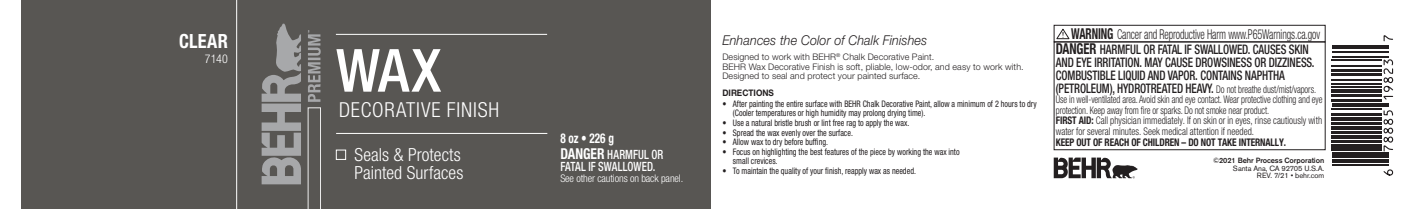
<style>
.page{position:relative;width:1421px;height:209px;background:#fff}
.page>*{position:absolute;margin:0;border:0;box-sizing:border-box;transform-origin:0 0}
.t1{font:500 condensed 59.4px "Helvetica Neue LT Std";color:#fff}
.t2{font:300 condensed 20.7px "Helvetica Neue LT Std";letter-spacing:.04em;color:#fff}
.t3{font:700 condensed 19.5px "Helvetica Neue LT Std";letter-spacing:.015em;color:#fff;scale:.94 1}
.t4{font:300 condensed 18px/18.1px "Helvetica Neue LT Std";letter-spacing:.005em;color:#fff}
.t5{font:700 condensed 15px "Helvetica Neue LT Std";letter-spacing:-.01em;color:#231f20;scale:.75 1}
.t6{font:300 condensed 13.5px "Helvetica Neue LT Std";letter-spacing:-.01em;color:#231f20;scale:.75 1}
.t7{font:italic 300 13.5px "Helvetica Neue LT Std";letter-spacing:.01em;color:#231f20;scale:.93 1}
.t8{font:700 condensed 13.5px "Helvetica Neue LT Std";color:#fff;scale:.83 1}
.t9{font:500 condensed 13.2px/12.8px "Helvetica Neue LT Std";letter-spacing:-.01em;color:#231f20;scale:.84 1}
.t10{font:500 condensed 12.75px/12px "Helvetica Neue LT Std";letter-spacing:.005em;color:#fff;scale:.85 1}
.t11{font:300 condensed 12px "Helvetica Neue LT Std";color:#fff}
.t12{font:300 condensed 10.5px/10.5px "Helvetica Neue LT Std";letter-spacing:-.01em;color:#231f20;scale:.84 1}
.t13{font:700 condensed 10.5px "Helvetica Neue LT Std";letter-spacing:-.01em;color:#231f20;scale:.89 1}
.t14{font:300 condensed 10.5px "Helvetica Neue LT Std";letter-spacing:-.01em;color:#fff}
.t15{font:condensed 9px/9px "Helvetica Neue LT Std";color:#231f20;scale:.9 1}
.t16{font:300 9px/9.6px "Helvetica Neue LT Std";letter-spacing:.01em;color:#231f20}
.t17{font:700 9px "Helvetica Neue LT Std";color:#231f20;scale:.92 1}
.t18{font:7.5px/7.5px "Akzidenz Grotesk BE";letter-spacing:-.01em;color:#231f20;text-align:right}
.s1{font-weight:700;font-size:15px}
.s2{font-weight:300;font-size:10.5px}
.s3{font-weight:700}
.s4{font-weight:500}
</style>
<div class="page">
<div style="left:237px;top:0;width:474px;height:208px;background:#585653"></div>
<div style="left:22px;top:0;width:215px;height:208px;background:#585653"></div>
<hr style="left:336px;top:34px;width:211px;height:1px;background:#fff">
<hr style="left:336px;top:133px;width:211px;height:1px;background:#fff">
<svg style="left:262px;top:24px;width:39px;height:160px"></svg>
<svg style="left:1054px;top:157px;width:83px;height:21px"></svg>
<div style="left:1054px;top:25px;width:271px;height:17px;border:1px solid #231f20"></div>
<div style="left:1054px;top:41px;width:271px;height:109px;border:1px solid #231f20"></div>
<svg style="left:1056px;top:28px;width:14px;height:12px"></svg>
<svg style="left:308px;top:30px;width:13px;height:178px"></svg>
<div style="left:336px;top:149px;width:10px;height:10px;border:1px solid #fff"></div>
<svg style="left:1331px;top:46px;width:52px;height:120px"></svg>
<hr style="left:1331px;top:164px;width:57px;height:1px;background:#231f20">
<hr style="left:1331px;top:161px;width:57px;height:1px;background:#231f20">
<hr style="left:1331px;top:159px;width:57px;height:1px;background:#231f20">
<div style="left:1331px;top:152px;width:57px;height:5px;background:#231f20"></div>
<hr style="left:1331px;top:147px;width:51px;height:4px;background:#231f20">
<hr style="left:1331px;top:143px;width:51px;height:3px;background:#231f20">
<hr style="left:1331px;top:140px;width:51px;height:2px;background:#231f20">
<hr style="left:1331px;top:135px;width:51px;height:3px;background:#231f20">
<hr style="left:1331px;top:131px;width:51px;height:2px;background:#231f20">
<hr style="left:1331px;top:126px;width:51px;height:3px;background:#231f20">
<hr style="left:1331px;top:122px;width:51px;height:2px;background:#231f20">
<hr style="left:1331px;top:117px;width:51px;height:4px;background:#231f20">
<hr style="left:1331px;top:113px;width:51px;height:3px;background:#231f20">
<hr style="left:1331px;top:108px;width:51px;height:1px;background:#231f20">
<hr style="left:1331px;top:105px;width:57px;height:2px;background:#231f20">
<hr style="left:1331px;top:103px;width:57px;height:1px;background:#231f20">
<hr style="left:1331px;top:99px;width:51px;height:3px;background:#231f20">
<hr style="left:1331px;top:94px;width:51px;height:3px;background:#231f20">
<hr style="left:1331px;top:89px;width:51px;height:4px;background:#231f20">
<hr style="left:1331px;top:87px;width:51px;height:1px;background:#231f20">
<hr style="left:1331px;top:83px;width:51px;height:1px;background:#231f20">
<hr style="left:1331px;top:79px;width:51px;height:1px;background:#231f20">
<hr style="left:1331px;top:73px;width:51px;height:2px;background:#231f20">
<hr style="left:1331px;top:69px;width:51px;height:2px;background:#231f20">
<hr style="left:1331px;top:65px;width:51px;height:1px;background:#231f20">
<hr style="left:1331px;top:59px;width:51px;height:1px;background:#231f20">
<hr style="left:1331px;top:56px;width:57px;height:2px;background:#231f20">
<hr style="left:1331px;top:51px;width:57px;height:1px;background:#231f20">
<hr style="left:1331px;top:47px;width:57px;height:2px;background:#231f20">
<hr style="left:1331px;top:45px;width:57px;height:1px;background:#231f20">
<svg style="left:1383px;top:35px;width:11px;height:141px"></svg>
<hr style="left:236px;top:0;width:1px;height:208px;background:#fff">
<p class="t3" style="left:179px;top:29px;width:53px">CLEAR</p>
<p class="t11" style="left:205px;top:52px;width:24px">7140</p>
<h1 class="t1" style="left:336px;top:35px;width:107px">WAX</h1>
<h2 class="t2" style="left:339px;top:98px;width:162px">DECORATIVE FINISH</h2>
<h3 class="t4" style="left:354px;top:145px;width:110px">Seals &amp; Protects<br>Painted Surfaces</h3>
<p class="t8" style="left:560px;top:129px;width:66px">8 oz • 226 g</p>
<h3 class="t10" style="left:560px;top:148px;width:123px"><span class="s1">DANGER</span> HARMFUL OR<br>FATAL IF SWALLOWED.</h3>
<p class="t14" style="left:560px;top:171px;width:124px">See other cautions on back panel.</p>
<h3 class="t5" style="left:1071px;top:24px;width:58px">WARNING</h3>
<h3 class="t9" style="left:1056px;top:43px;width:311px"><span class="s1">DANGER</span> HARMFUL OR FATAL IF SWALLOWED. CAUSES SKIN AND EYE IRRITATION. MAY CAUSE DROWSINESS OR DIZZINESS.<br>COMBUSTIBLE LIQUID AND VAPOR. CONTAINS NAPHTHA (PETROLEUM), HYDROTREATED HEAVY. <span class="s2">Do not breathe dust/mist/vapors.</span></h3>
<p class="t12" style="left:1056px;top:94px;width:319px">Use in well-ventilated area. Avoid skin and eye contact. Wear protective clothing and eye protection. Keep away from fire or sparks. Do not smoke near product.<br><span class="s3">FIRST AID:</span> Call physician immediately. If on skin or in eyes, rinse cautiously with water for several minutes. Seek medical attention if needed.</p>
<p class="t13" style="left:1056px;top:136px;width:260px">KEEP OUT OF REACH OF CHILDREN – DO NOT TAKE INTERNALLY.</p>
<h3 class="t6" style="left:1117px;top:26px;width:272px">Cancer and Reproductive Harm www.P65Warnings.ca.gov</h3>
<h3 class="t7" style="left:722px;top:32px;width:222px">Enhances the Color of Chalk Finishes</h3>
<p class="t16" style="left:722px;top:52px;width:303px">Designed to work with BEHR<sup>®</sup> Chalk Decorative Paint.<br>BEHR Wax Decorative Finish is soft, pliable, low-odor, and easy to work with.<br>Designed to seal and protect your painted surface.</p>
<p class="t17" style="left:722px;top:87px;width:57px">DIRECTIONS</p>
<p class="t15" style="left:733px;top:99px;width:339px;text-indent:-10px">• After painting the entire surface with BEHR Chalk Decorative Paint, allow a minimum of 2 hours to dry (Cooler temperatures or high humidity may prolong drying time).</p>
<p class="t15" style="left:722px;top:118px;width:209px">• Use a natural bristle brush or lint free rag to apply the wax.</p>
<p class="t15" style="left:722px;top:128px;width:147px">• Spread the wax evenly over the surface.</p>
<p class="t15" style="left:722px;top:137px;width:119px">• Allow wax to dry before buffing.</p>
<p class="t15" style="left:733px;top:147px;width:253px;text-indent:-10px">• Focus on highlighting the best features of the piece by working the wax into small crevices.</p>
<p class="t15" style="left:722px;top:165px;width:217px">• To maintain the quality of your finish, reapply wax as needed.</p>
<p class="t18" style="left:1213px;top:157px;width:113px">©<span class="s4">2021 Behr Process Corporation<br></span>Santa Ana, CA 92705 U.S.A.<br>REV. 7/21 • behr.com</p>
</div>
